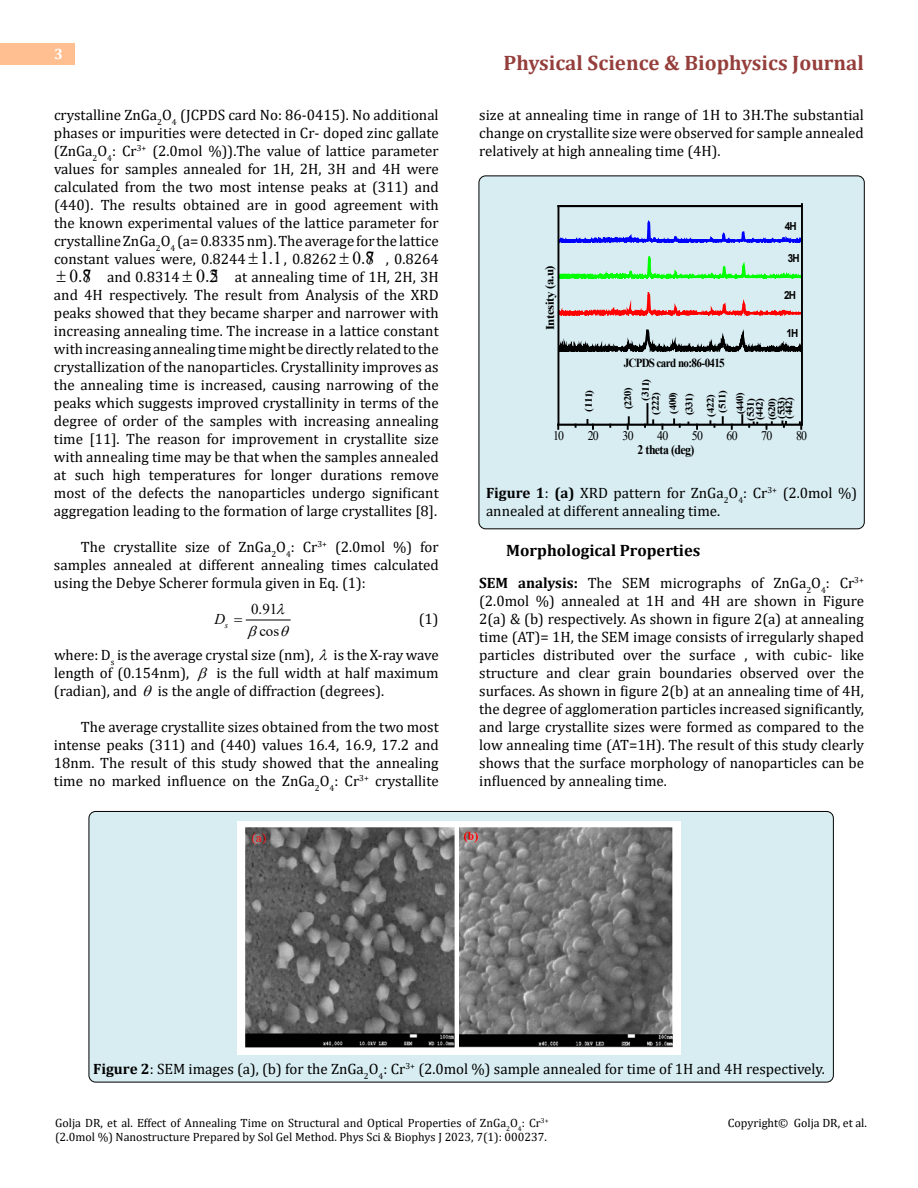
<style>
.page{position:relative;width:918px;height:1188px;background:#fff}
.page>*{position:absolute;margin:0;border:0;box-sizing:border-box;transform-origin:0 0}
.t1{font:700 21px "Cambria";color:#953f3c}
.t2{font:700 16.5px "Cambria";color:#000}
.t3{font:15px/18px "Cambria";color:#000;text-align:justify}
.t4{font:15px "Cambria";letter-spacing:-.02em;color:#000}
.t5{font:15px/21.3px "Times New Roman";color:#000;text-align:center}
.t6{font:italic 15px "Times New Roman";color:#000}
.t7{font:700 15px "Cambria";color:#fff}
.t8{font:13.05px "Times New Roman";letter-spacing:-.06em;color:#000;scale:.9 1}
.t9{font:700 13.05px "Times New Roman";letter-spacing:-.05em;color:#000;scale:.9 1}
.t10{font:700 12.3px "Times New Roman";letter-spacing:-.06em;color:#000;scale:.9 1}
.t11{font:12px/14.4px "Cambria";color:#000}
.t12{font:700 11.85px "Times New Roman";color:#000;scale:1.11 1}
.t13{font:700 11.1px "Arial";letter-spacing:-.09em;color:#000;scale:.9 1}
.t14{font:700 10.05px/12.3px "Times New Roman";letter-spacing:-.055em;color:#000;scale:1.11 1}
.s1{font-family:"Times New Roman";font-size:18.15px}
.s2{font-weight:700}
</style>
<div class="page">
<div style="left:0;top:43px;width:75px;height:21px;background:#ffbf91"></div>
<div style="left:89px;top:811px;width:744px;height:271px;background:#d8edf2;border-radius:7px"></div>
<div style="left:479px;top:176px;width:385px;height:353px;background:#d8edf2;border-radius:7px"></div>
<div style="left:479px;top:176px;width:386px;height:353px;border:1px solid #000;border-radius:7px"></div>
<hr style="left:246px;top:620px;width:44px;height:1px;background:#000">
<hr style="left:558px;top:424px;width:243px;height:2px;background:#000">
<svg style="left:559px;top:220px;width:242px;height:22px"></svg>
<svg style="left:559px;top:256px;width:242px;height:23px"></svg>
<svg style="left:559px;top:293px;width:242px;height:22px"></svg>
<svg style="left:559px;top:329px;width:242px;height:23px"></svg>
<svg style="left:586px;top:420px;width:8px;height:9px"></svg>
<svg style="left:627px;top:417px;width:3px;height:12px"></svg>
<hr style="left:646px;top:404px;width:2px;height:21px;background:#000">
<svg style="left:673px;top:419px;width:8px;height:8px"></svg>
<svg style="left:709px;top:421px;width:6px;height:6px"></svg>
<svg style="left:722px;top:417px;width:2px;height:7px"></svg>
<svg style="left:741px;top:415px;width:17px;height:12px"></svg>
<svg style="left:766px;top:422px;width:7px;height:7px"></svg>
<svg style="left:781px;top:422px;width:6px;height:5px"></svg>
<svg style="left:799px;top:422px;width:3px;height:7px"></svg>
<hr style="left:557px;top:206px;width:2px;height:218px;background:#000">
<hr style="left:801px;top:204px;width:2px;height:221px;background:#000">
<hr style="left:558px;top:205px;width:244px;height:2px;background:#000">
<img style="left:238px;top:822px;width:442px;height:232px">
<svg style="left:245px;top:619px;width:14px;height:2px"></svg>
<p class="t7" style="left:54px;top:44px;width:10px">3</p>
<p class="t3" style="left:54px;top:105px;width:386px;text-align:right">crystalline ZnGa<sub>2</sub>O<sub>4</sub> (JCPDS card No: 86-0415). No additional phases or impurities were detected in Cr- doped zinc gallate (ZnGa<sub>2</sub>O<sub>4</sub>: Cr<sup>3+</sup> (2.0mol %)).The value of lattice parameter values for samples annealed for 1H, 2H, 3H and 4H were calculated from the two most intense peaks at (311) and (440). The results obtained are in good agreement with the known experimental values of the lattice parameter for crystalline ZnGa<sub>2</sub>O<sub>4</sub> (a= 0.8335 nm). The average for the lattice constant values were, 0.8244 <span class="s1">1.1</span>, 0.8262 <span class="s1">0.87</span> , 0.8264<br><span class="s1">0.87</span> and 0.8314 <span class="s1">0.25</span> at annealing time of 1H, 2H, 3H and 4H respectively. The result from Analysis of the XRD peaks showed that they became sharper and narrower with increasing annealing time. The increase in a lattice constant with increasing annealing time might be directly related to the crystallization of the nanoparticles. Crystallinity improves as the annealing time is increased, causing narrowing of the peaks which suggests improved crystallinity in terms of the degree of order of the samples with increasing annealing time [11]. The reason for improvement in crystallite size with annealing time may be that when the samples annealed at such high temperatures for longer durations remove most of the defects the nanoparticles undergo significant aggregation leading to the formation of large crystallites [8].</p>
<p class="t3" style="left:54px;top:537px;width:386px;text-indent:27px">The crystallite size of ZnGa<sub>2</sub>O<sub>4</sub>: Cr<sup>3+</sup> (2.0mol %) for samples annealed at different annealing times calculated using the Debye Scherer formula given in Eq. (1):</p>
<p class="t5" style="left:251px;top:598px;width:29px">0.91 cos</p>
<p class="t6" style="left:215px;top:608px;width:15px">D<sub>s</sub></p>
<p class="t3" style="left:419px;top:609px;width:21px">(1)</p>
<p class="t3" style="left:54px;top:645px;width:261px">where: D<sub>s</sub> is the average crystal size (nm),</p>
<p class="t4" style="left:334px;top:646px;width:107px">is the X-ray wave</p>
<p class="t3" style="left:54px;top:663px;width:137px">length of (0.154nm),</p>
<p class="t3" style="left:216px;top:663px;width:224px">is the full width at half maximum</p>
<p class="t3" style="left:54px;top:681px;width:85px">(radian), and</p>
<p class="t3" style="left:158px;top:681px;width:228px">is the angle of diffraction (degrees).</p>
<p class="t3" style="left:54px;top:717px;width:386px;text-indent:27px">The average crystallite sizes obtained from the two most intense peaks (311) and (440) values 16.4, 16.9, 17.2 and 18nm. The result of this study showed that the annealing time no marked influence on the ZnGa<sub>2</sub>O<sub>4</sub>: Cr<sup>3+</sup> crystallite</p>
<h1 class="t1" style="left:504px;top:48px;width:362px">Physical Science &amp; Biophysics Journal</h1>
<p class="t3" style="left:479px;top:105px;width:386px">size at annealing time in range of 1H to 3H.The substantial change on crystallite size were observed for sample annealed relatively at high annealing time (4H).</p>
<p class="t12" style="left:542px;top:330px;width:60px;rotate:-91deg">Intesity (a.u)</p>
<p class="t14" style="left:582px;top:411px;width:21px;rotate:-88deg">(111)</p>
<p class="t10" style="left:624px;top:354px;width:114px">JCPDS card no:86-0415</p>
<p class="t13" style="left:785px;top:218px;width:15px">4H</p>
<p class="t13" style="left:788px;top:250px;width:15px">3H</p>
<p class="t13" style="left:784px;top:288px;width:15px">2H</p>
<p class="t13" style="left:786px;top:325px;width:15px">1H</p>
<p class="t14" style="left:638px;top:400px;width:21px;rotate:-87deg">(311)</p>
<p class="t14" style="left:622px;top:410px;width:21px;rotate:-93deg">(220)</p>
<p class="t14" style="left:716px;top:413px;width:21px;rotate:-90deg">(511)</p>
<p class="t14" style="left:734px;top:414px;width:21px;rotate:-93deg">(440)</p>
<p class="t14" style="left:649px;top:415px;width:21px;rotate:-90deg">(222)</p>
<p class="t14" style="left:667px;top:414px;width:21px;rotate:-93deg">(400)</p>
<p class="t14" style="left:683px;top:415px;width:21px;rotate:-91deg">(331)</p>
<p class="t14" style="left:704px;top:417px;width:21px;rotate:-92deg">(422)</p>
<p class="t14" style="left:753px;top:420px;width:21px;rotate:-89deg">(442) (620)</p>
<p class="t14" style="left:777px;top:419px;width:21px;line-height:7.6px;rotate:-89deg">(533) (442)</p>
<p class="t14" style="left:744px;top:421px;width:21px;rotate:-89deg">(531)</p>
<p class="t8" style="left:553px;top:427px;width:14px">10</p>
<p class="t8" style="left:588px;top:427px;width:14px">20</p>
<p class="t8" style="left:623px;top:427px;width:14px">30</p>
<p class="t8" style="left:657px;top:427px;width:14px">40</p>
<p class="t8" style="left:692px;top:427px;width:14px">50</p>
<p class="t8" style="left:727px;top:427px;width:14px">60</p>
<p class="t8" style="left:761px;top:427px;width:14px">70</p>
<p class="t8" style="left:796px;top:427px;width:14px">80</p>
<p class="t9" style="left:638px;top:440px;width:64px">2 theta (deg)</p>
<p class="t3" style="left:486px;top:483px;width:373px"><span class="s2">Figure 1</span>: <span class="s2">(a)</span> XRD pattern for ZnGa<sub>2</sub>O<sub>4</sub>: Cr<sup>3+</sup> (2.0mol %) annealed at different annealing time.</p>
<p class="t2" style="left:506px;top:539px;width:196px">Morphological Properties</p>
<p class="t3" style="left:479px;top:573px;width:386px"><span class="s2">SEM analysis:</span> The SEM micrographs of ZnGa<sub>2</sub>O<sub>4</sub>: Cr<sup>3+ </sup>(2.0mol %) annealed at 1H and 4H are shown in Figure 2(a) &amp; (b) respectively. As shown in figure 2(a) at annealing time (AT)= 1H, the SEM image consists of irregularly shaped particles distributed over the surface , with cubic- like structure and clear grain boundaries observed over the surfaces. As shown in figure 2(b) at an annealing time of 4H, the degree of agglomeration particles increased significantly, and large crystallite sizes were formed as compared to the low annealing time (AT=1H). The result of this study clearly shows that the surface morphology of nanoparticles can be influenced by annealing time.</p>
<p class="t3" style="left:93px;top:1059px;width:733px"><span class="s2">Figure 2</span>: SEM images (a), (b) for the ZnGa<sub>2</sub>O<sub>4</sub>: Cr<sup>3+</sup> (2.0mol %) sample annealed for time of 1H and 4H respectively.</p>
<p class="t11" style="left:55px;top:1115px;width:495px">Golja DR, et al. Effect of Annealing Time on Structural and Optical Properties of ZnGa<sub>2</sub>O<sub>4</sub>: Cr<sup>3+ </sup>(2.0mol %) Nanostructure Prepared by Sol Gel Method. Phys Sci &amp; Biophys J 2023, 7(1): 000237.</p>
<p class="t11" style="left:728px;top:1115px;width:141px">Copyright© Golja DR, et al.</p>
</div>
